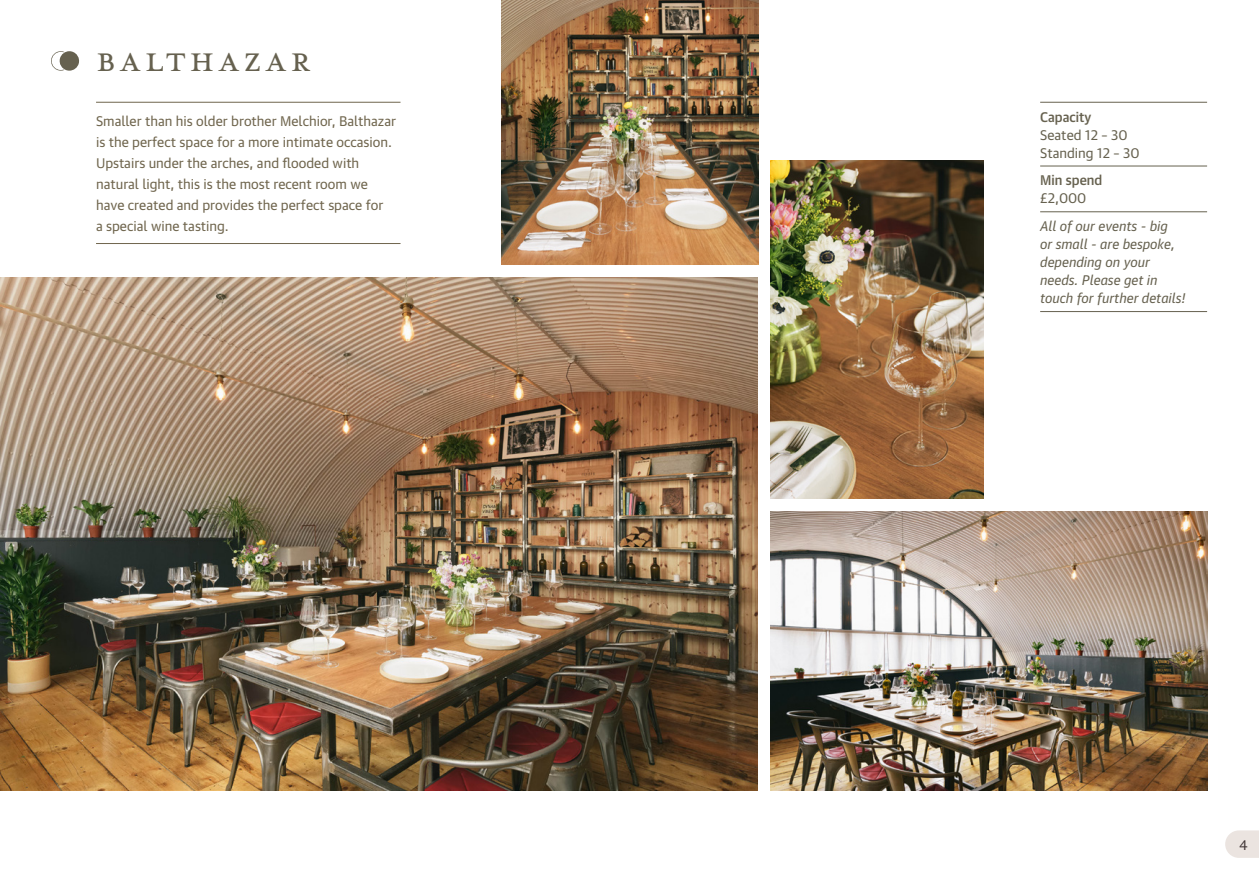
<style>
.page{position:relative;width:1259px;height:893px;background:#fff}
.page>*{position:absolute;margin:0;border:0;box-sizing:border-box;transform-origin:0 0}
.t1{font:40.5px "Mrs Eaves All Small Caps OT";letter-spacing:.1em;color:#66614f}
.t2{font:13.5px/21px "Guardian Text Sans";color:#6f654d}
.t3{font:italic 13.5px/18px "Guardian Text Sans";color:#66614f}
.t4{font:13.5px/18px "Guardian Text Sans";color:#66614f}
.t5{font:500 13.5px "Guardian Text Sans";color:#66614f}
.t6{font:13.5px "Guardian Text Sans";color:#413636}
</style>
<div class="page">
<img style="left:0;top:277px;width:758px;height:514px">
<img style="left:771px;top:511px;width:437px;height:280px">
<img style="left:771px;top:161px;width:212px;height:338px">
<img style="left:501px;top:0;width:257px;height:265px">
<hr style="left:96px;top:102px;width:304px;height:1px;background:#6f654d">
<hr style="left:96px;top:243px;width:304px;height:1px;background:#6f654d">
<hr style="left:1040px;top:212px;width:167px;height:1px;background:#66614f">
<hr style="left:1040px;top:311px;width:167px;height:1px;background:#66614f">
<hr style="left:1040px;top:102px;width:167px;height:1px;background:#66614f">
<hr style="left:1040px;top:166px;width:167px;height:1px;background:#66614f">
<svg style="left:51px;top:51px;width:28px;height:20px"></svg>
<svg style="left:1225px;top:830px;width:34px;height:28px"></svg>
<h1 class="t1" style="left:96px;top:37px;width:216px">balthazar</h1>
<p class="t2" style="left:96px;top:109px;width:301px">Smaller than his older brother Melchior, Balthazar is the perfect space for a more intimate occasion.<br>Upstairs under the arches, and flooded with natural light, this is the most recent room we have created and provides the perfect space for<br>a special wine tasting.</p>
<p class="t5" style="left:1040px;top:106px;width:53px">Capacity</p>
<p class="t4" style="left:1040px;top:124px;width:101px">Seated 12 – 30<br>Standing 12 – 30</p>
<p class="t5" style="left:1040px;top:169px;width:64px">Min spend</p>
<p class="t4" style="left:1040px;top:188px;width:48px">£2,000</p>
<p class="t3" style="left:1040px;top:215px;width:147px">All of our events - big<br>or small - are bespoke, depending on your needs. Please get in touch for further details!</p>
<p class="t6" style="left:1239px;top:834px;width:10px">4</p>
</div>
